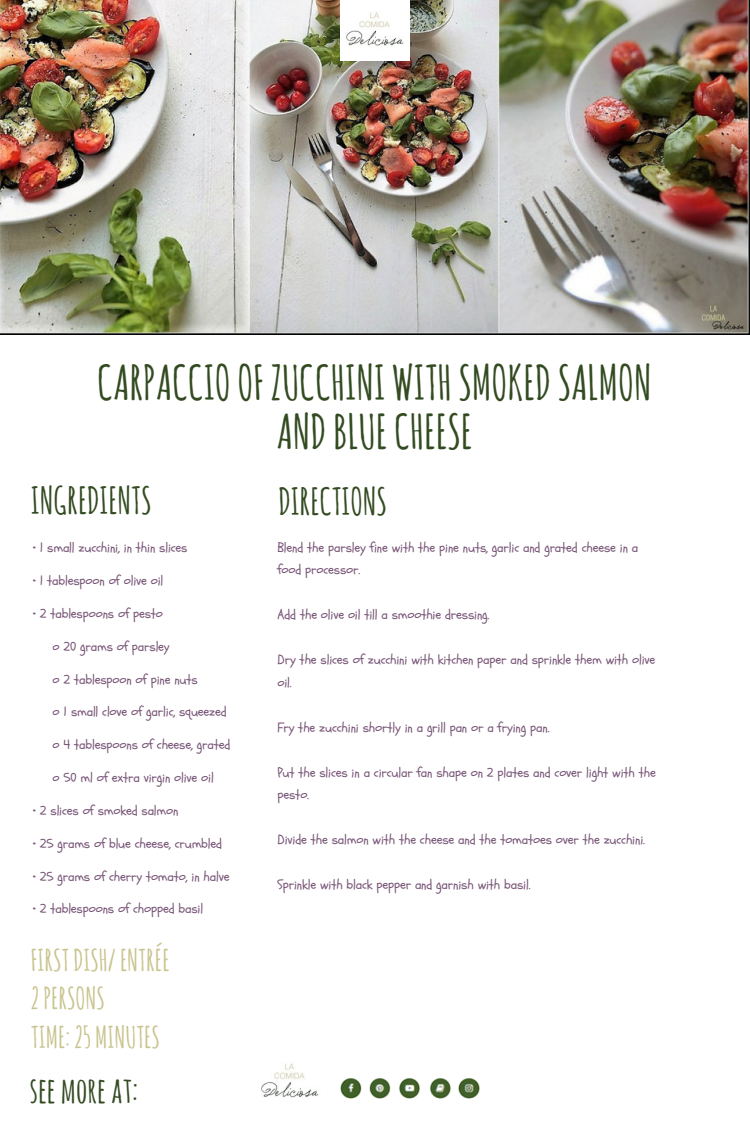
<style>
.page{position:relative;width:750px;height:1125px;background:#fff}
.page>*{position:absolute;margin:0;border:0;box-sizing:border-box;transform-origin:0 0}
.t1{font:700 47.12px/48.8px "Amatic SC";color:#334b21;text-align:center}
.t2{font:700 36.88px "Amatic SC";color:#334b21}
.t3{font:700 35.38px "Amatic SC";color:#334b21}
.t4{font:700 29.5px/38.5px "Amatic SC";color:#c9c48f}
.t5{font:13.25px/22.5px "Schoolbell";letter-spacing:-.01em;color:#785577}
</style>
<div class="page">
<img style="left:261px;top:1063px;width:58px;height:35px">
<img style="left:0;top:0;width:750px;height:335px">
<img style="left:340px;top:0;width:70px;height:61px">
<img style="left:340px;top:1078px;width:22px;height:21px">
<img style="left:369px;top:1078px;width:22px;height:21px">
<img style="left:399px;top:1078px;width:21px;height:21px">
<img style="left:429px;top:1078px;width:22px;height:21px">
<img style="left:458px;top:1078px;width:22px;height:21px">
<h1 class="t1" style="left:97px;top:358px;width:556px">CARPACCIOOF ZUCCHINI WITHSMOKEDSALMON<br>ANDBLUECHEESE</h1>
<h2 class="t2" style="left:31px;top:476px;width:122px">INGREDIENTS</h2>
<p class="t5" style="left:33px;top:537px;width:156px">• 1 small zucchini, in thin slices</p>
<p class="t5" style="left:33px;top:570px;width:132px">• 1 tablespoon of olive oil</p>
<p class="t5" style="left:33px;top:603px;width:132px">• 2 tablespoons of pesto</p>
<p class="t5" style="left:53px;top:635px;width:119px">o 20 grams of parsley</p>
<p class="t5" style="left:53px;top:668px;width:147px">o 2 tablespoon of pine nuts</p>
<p class="t5" style="left:53px;top:701px;width:176px">o 1 small clove of garlic, squeezed</p>
<p class="t5" style="left:53px;top:734px;width:179px">o 4 tablespoons of cheese, grated</p>
<p class="t5" style="left:53px;top:767px;width:163px">o 50 ml of extra virgin olive oil</p>
<p class="t5" style="left:33px;top:800px;width:147px">• 2 slices of smoked salmon</p>
<p class="t5" style="left:33px;top:832px;width:191px">• 25 grams of blue cheese, crumbled</p>
<p class="t5" style="left:33px;top:865px;width:198px">• 25 grams of cherry tomato, in halve</p>
<p class="t5" style="left:33px;top:898px;width:172px">• 2 tablespoons of chopped basil</p>
<h3 class="t4" style="left:31px;top:940px;width:140px">FIRSTDISH/ ENTRÉE<br>2PERSONS<br>TIME: 25 MINUTES</h3>
<h3 class="t3" style="left:29px;top:1067px;width:110px">see moreat:</h3>
<h2 class="t2" style="left:278px;top:477px;width:110px">DIRECTIONS</h2>
<p class="t5" style="left:278px;top:537px;width:362px">Blend the parsley fine with the pine nuts, garlic and grated cheese in a food processor.</p>
<p class="t5" style="left:278px;top:604px;width:213px">Add the olive oil till a smoothie dressing.</p>
<p class="t5" style="left:278px;top:649px;width:379px">Dry the slices of zucchini with kitchen paper and sprinkle them with olive oil.</p>
<p class="t5" style="left:278px;top:717px;width:274px">Fry the zucchini shortly in a grill pan or a frying pan.</p>
<p class="t5" style="left:278px;top:762px;width:380px">Put the slices in a circular fan shape on 2 plates and cover light with the pesto.</p>
<p class="t5" style="left:278px;top:829px;width:369px">Divide the salmon with the cheese and the tomatoes over the zucchini.</p>
<p class="t5" style="left:278px;top:874px;width:255px">Sprinkle with black pepper and garnish with basil.</p>
</div>
